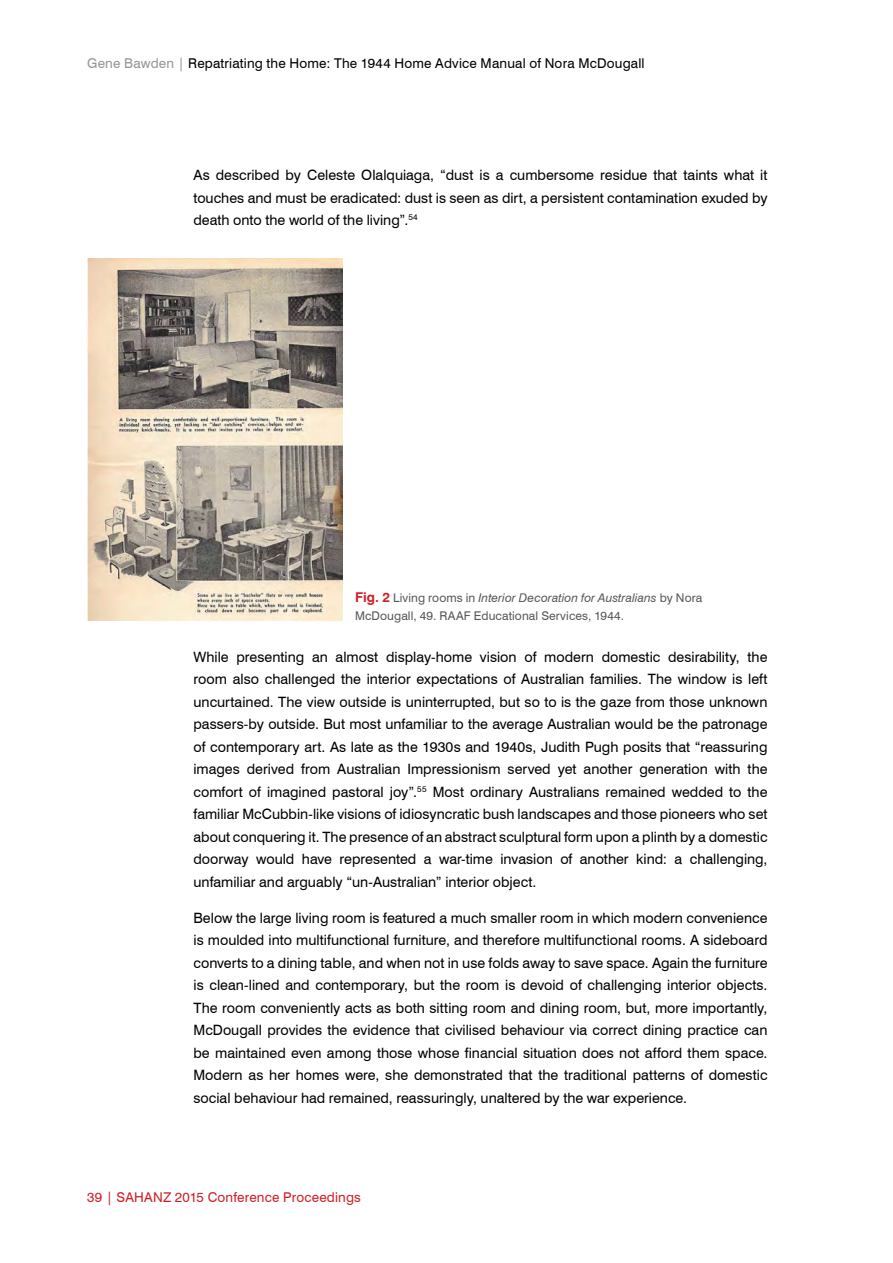
<style>
.page{position:relative;width:893px;height:1263px;background:#fff}
.page>*{position:absolute;margin:0;border:0;box-sizing:border-box;transform-origin:0 0}
.t1{font:14.25px/22.5px "Swiss 721 BT";color:#000;text-align:justify}
.t2{font:13.5px "Swiss 721 BT";letter-spacing:.015em;color:#000}
.t3{font:13.5px "Swiss 721 BT";letter-spacing:.015em;color:#cf1f25}
.t4{font:12px/18px "Swiss 721 BT";letter-spacing:.01em;color:#58595b}
.s1{color:#939598}
.s2{font-weight:700;font-size:13.5px;color:#cf1f25}
.s3{font-style:italic}
</style>
<div class="page">
<img style="left:87px;top:259px;width:255px;height:361px">
<p class="t2" style="left:87px;top:54px;width:559px"><span class="s1">Gene Bawden |</span> Repatriating the Home: The 1944 Home Advice Manual of Nora McDougall</p>
<p class="t1" style="left:193px;top:164px;width:576px">As described by Celeste Olalquiaga, “dust is a cumbersome residue that taints what it touches and must be eradicated: dust is seen as dirt, a persistent contamination exuded by death onto the world of the living”.<sup>54</sup></p>
<p class="t4" style="left:355px;top:589px;width:349px"><span class="s2">Fig. 2</span> Living rooms in <span class="s3">Interior Decoration for Australians</span> by Nora<br>McDougall, 49. RAAF Educational Services, 1944.</p>
<p class="t1" style="left:193px;top:645px;width:576px">While presenting an almost display-home vision of modern domestic desirability, the room also challenged the interior expectations of Australian families. The window is left uncurtained. The view outside is uninterrupted, but so to is the gaze from those unknown passers-by outside. But most unfamiliar to the average Australian would be the patronage of contemporary art. As late as the 1930s and 1940s, Judith Pugh posits that “reassuring images derived from Australian Impressionism served yet another generation with the comfort of imagined pastoral joy”.<sup>55</sup> Most ordinary Australians remained wedded to the familiar McCubbin-like visions of idiosyncratic bush landscapes and those pioneers who set about conquering it. The presence of an abstract sculptural form upon a plinth by a domestic doorway would have represented a war-time invasion of another kind: a challenging, unfamiliar and arguably “un-Australian” interior object.</p>
<p class="t1" style="left:193px;top:906px;width:576px">Below the large living room is featured a much smaller room in which modern convenience is moulded into multifunctional furniture, and therefore multifunctional rooms. A sideboard converts to a dining table, and when not in use folds away to save space. Again the furniture is clean-lined and contemporary, but the room is devoid of challenging interior objects.<br>The room conveniently acts as both sitting room and dining room, but, more importantly, McDougall provides the evidence that civilised behaviour via correct dining practice can be maintained even among those whose financial situation does not afford them space.<br>Modern as her homes were, she demonstrated that the traditional patterns of domestic social behaviour had remained, reassuringly, unaltered by the war experience.</p>
<p class="t3" style="left:87px;top:1188px;width:275px">39 | SAHANZ 2015 Conference Proceedings</p>
</div>
